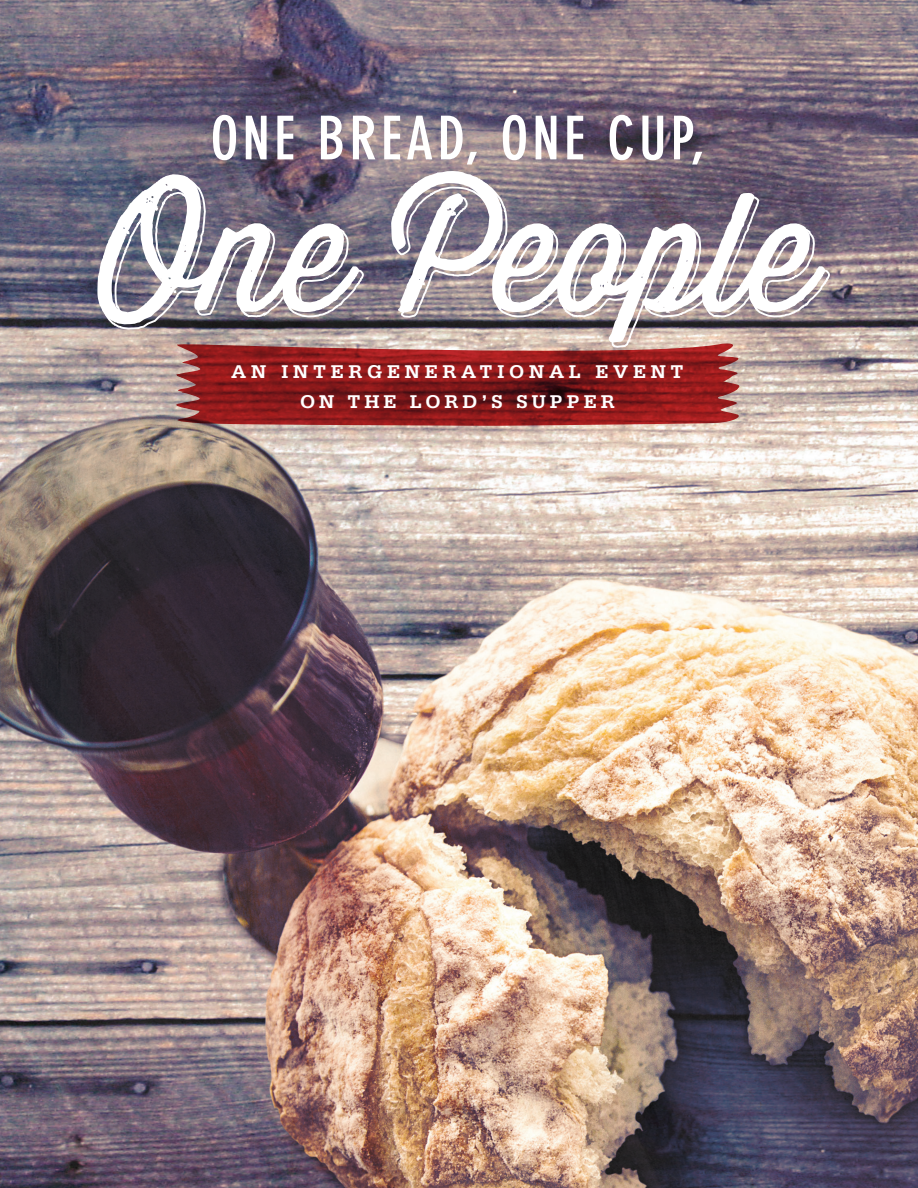
<style>
.page{position:relative;width:918px;height:1188px;background:#fff}
.page>*{position:absolute;margin:0;border:0;box-sizing:border-box;transform-origin:0 0}
.t1{font:162.15px "Thirsty Rough Lt";color:#fff}
.t2{font:700 condensed 59.4px "DIN Neuzeit Grotesk Std";letter-spacing:.07em;color:#fff}
.t3{font:700 19.5px/30px "Serifa LT";letter-spacing:.24em;color:#fff;text-align:center}
</style>
<div class="page">
<img style="left:0;top:0;width:918px;height:1188px">
<img style="left:99px;top:173px;width:732px;height:253px">
<h2 class="t2" style="left:211px;top:104px;width:496px">ONE BREAD, ONE CUP,</h2>
<h1 class="t1" style="left:97px;top:137px;width:721px">One People</h1>
<p class="t3" style="left:231px;top:357px;width:454px">AN INTERGENERATIONAL EVENT<br>ON THE LORD’S SUPPER</p>
</div>
